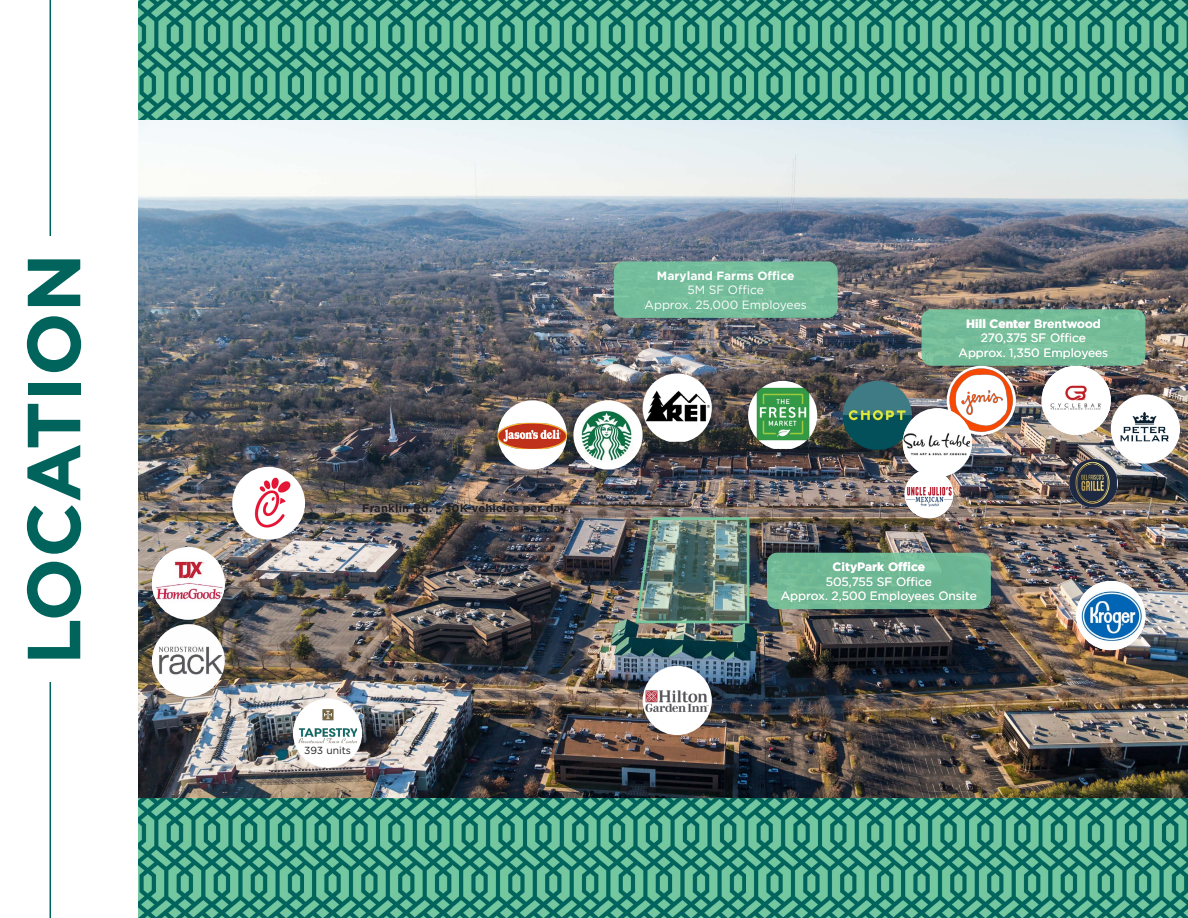
<style>
.page{position:relative;width:1188px;height:918px;background:#fff}
.page>*{position:absolute;margin:0;border:0;box-sizing:border-box;transform-origin:0 0}
.t1{font:700 75px "Gotham";color:#00645d}
.t2{font:12px/14.4px "Gotham";color:#fff;text-align:center}
.t3{font:700 12px "Gotham";color:#fff}
.t4{font:700 11.1px "Gotham";letter-spacing:.02em;color:#231f20}
.t5{font:10.35px "Gotham";color:#231f20}
.s1{font-weight:700}
</style>
<div class="page">
<hr style="left:50px;top:0;width:1px;height:918px;background:#00645d">
<div style="left:20px;top:236px;width:60px;height:446px;background:#fff"></div>
<img style="left:138px;top:119px;width:1050px;height:679px">
<img style="left:232px;top:467px;width:73px;height:73px;border-radius:36px">
<img style="left:573px;top:400px;width:70px;height:70px;border-radius:35px">
<img style="left:643px;top:373px;width:69px;height:69px">
<img style="left:748px;top:381px;width:69px;height:68px">
<img style="left:843px;top:381px;width:69px;height:69px">
<img style="left:947px;top:366px;width:69px;height:69px">
<img style="left:1042px;top:366px;width:69px;height:69px">
<img style="left:1076px;top:581px;width:69px;height:69px;border-radius:35px">
<div style="left:922px;top:309px;width:223px;height:57px;background:#76bd99;border-radius:10px"></div>
<div style="left:767px;top:553px;width:224px;height:56px;background:#70b895;border-radius:10px"></div>
<div style="left:643px;top:666px;width:69px;height:69px;background:#fff;border-radius:50%"></div>
<img style="left:643px;top:678px;width:69px;height:47px">
<img style="left:1069px;top:459px;width:48px;height:49px">
<div style="left:293px;top:698px;width:69px;height:70px;background:#fff;border-radius:50%"></div>
<img style="left:298px;top:709px;width:59px;height:34px">
<div style="left:1111px;top:394px;width:69px;height:70px;background:#fff;border-radius:50%"></div>
<img style="left:1111px;top:406px;width:69px;height:41px">
<div style="left:903px;top:408px;width:69px;height:69px;background:#fff;border-radius:50%"></div>
<img style="left:903px;top:428px;width:69px;height:31px">
<img style="left:905px;top:470px;width:48px;height:48px;border-radius:24px">
<div style="left:498px;top:400px;width:69px;height:70px;background:#fff;border-radius:50%"></div>
<img style="left:498px;top:423px;width:69px;height:26px">
<img style="left:634px;top:516px;width:117px;height:109px">
<div style="left:614px;top:261px;width:224px;height:57px;background:#74bd9b;border-radius:10px"></div>
<div style="left:152px;top:547px;width:73px;height:73px;background:#fff;border-radius:50%"></div>
<img style="left:152px;top:556px;width:73px;height:48px">
<img style="left:152px;top:624px;width:73px;height:73px;border-radius:36px">
<img style="left:1041px;top:0;width:147px;height:119px">
<img style="left:893px;top:0;width:148px;height:119px">
<img style="left:746px;top:0;width:147px;height:119px">
<img style="left:599px;top:0;width:147px;height:119px">
<img style="left:451px;top:0;width:148px;height:119px">
<img style="left:304px;top:0;width:147px;height:119px">
<img style="left:138px;top:0;width:166px;height:119px">
<img style="left:1041px;top:798px;width:147px;height:119px">
<img style="left:893px;top:798px;width:148px;height:119px">
<img style="left:746px;top:798px;width:147px;height:119px">
<img style="left:599px;top:798px;width:147px;height:119px">
<img style="left:451px;top:798px;width:148px;height:119px">
<img style="left:304px;top:798px;width:147px;height:119px">
<img style="left:138px;top:798px;width:166px;height:119px">
<p class="t1" style="left:4px;top:665px;width:413px;rotate:-90deg">LOCATION</p>
<p class="t4" style="left:362px;top:501px;width:206px">Franklin Rd. - 30K vehicles per day</p>
<p class="t5" style="left:304px;top:743px;width:48px">393 units</p>
<p class="t3" style="left:657px;top:268px;width:139px">Maryland Farms Office</p>
<p class="t2" style="left:645px;top:283px;width:164px">5M SF Office<br>Approx. 25,000 Employees</p>
<p class="t3" style="left:768px;top:268px;width:14px">f</p>
<p class="t2" style="left:738px;top:283px;width:13px">f</p>
<p class="t2" style="left:959px;top:316px;width:151px"><span class="s1">Hill Center Brentwood<br></span>270,375 SF Office<br>Approx. 1,350 Employees</p>
<p class="t2" style="left:1060px;top:331px;width:13px">f</p>
<p class="t2" style="left:781px;top:560px;width:198px"><span class="s1">CityPark Office<br></span>505,755 SF Office<br>Approx. 2,500 Employees Onsite</p>
<p class="t3" style="left:898px;top:559px;width:14px">f</p>
<p class="t2" style="left:906px;top:574px;width:13px">f</p>
</div>
